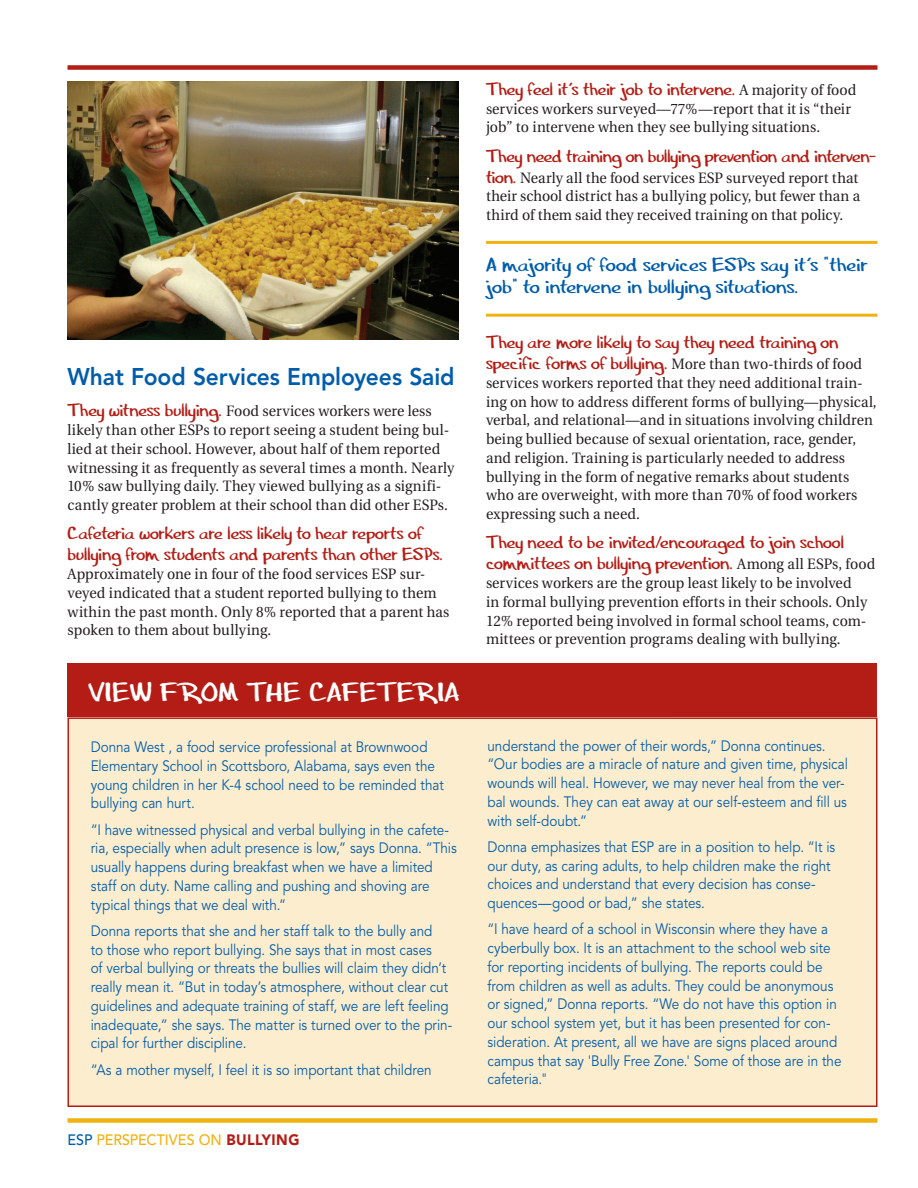
<style>
.page{position:relative;width:918px;height:1188px;background:#fff}
.page>*{position:absolute;margin:0;border:0;box-sizing:border-box;transform-origin:0 0}
.SubHead{font:27px "bosilmarker";letter-spacing:.01em;color:#fff}
.subtitle{font:800 24px "Avenir";letter-spacing:-.005em;color:#015dab;scale:.95 1}
.out_quotes{font:19.5px/22.5px "bosilmarker";letter-spacing:-.005em;color:#015dab}
.What_Said{font:18px/21px "bosilmarker";letter-spacing:-.02em;color:#b41d15;scale:.95 1}
.box_text{font:15px/18.8px "Avenir";letter-spacing:-.005em;color:#015dab;scale:.9 1}
.What_Said-2{font:15px/18.8px "Utopia";letter-spacing:.005em;color:#231f20;scale:.95 1}
.t1{font:500 15px "Avenir";letter-spacing:-.005em;color:#efb211;scale:.95 1}
.s1{font-family:"bosilmarker";font-size:18px;color:#b41d15}
.s2{color:#015dab}
.s3{font-weight:900;color:#b41d15}
.s4{font-family:"Utopia";font-size:15px;color:#231f20}
</style>
<div class="page">
<div style="left:68px;top:65px;width:810px;height:5px;background:#b41d15"></div>
<div style="left:68px;top:1118px;width:810px;height:5px;background:#efb211"></div>
<img style="left:68px;top:81px;width:391px;height:258px">
<hr style="left:486px;top:241px;width:392px;height:3px;background:#efb211">
<hr style="left:486px;top:314px;width:392px;height:3px;background:#efb211">
<div style="left:68px;top:718px;width:809px;height:388px;background:#fcedce"></div>
<div style="left:67px;top:717px;width:810px;height:390px;border:2px solid #b41d15"></div>
<div style="left:68px;top:663px;width:810px;height:54px;background:#b41d15"></div>
<p class="subtitle" style="left:68px;top:362px;width:409px">What Food Services Employees Said</p>
<p class="What_Said-2" style="left:68px;top:402px;width:409px"><span class="s1">They witness bullying.</span> Food services workers were less likely than other ESPs to report seeing a student being bul&shy;lied at their school. However, about half of them reported witnessing it as frequently as several times a month. Nearly 10% saw bullying daily. They viewed bullying as a signifi&shy;cantly greater problem at their school than did other ESPs.</p>
<p class="What_Said" style="left:68px;top:525px;width:396px">Cafeteria workers are less likely to hear reports of bullying from students and parents than other ESPs.</p>
<p class="What_Said-2" style="left:68px;top:565px;width:404px">Approximately one in four of the food services ESP sur&shy;veyed indicated that a student reported bullying to them within the past month. Only 8% reported that a parent has spoken to them about bullying.</p>
<p class="SubHead" style="left:88px;top:680px;width:373px">VIEW FROM THE CAFETERIA</p>
<p class="box_text" style="left:91px;top:738px;width:394px">Donna West , a food service professional at Brownwood Elementary School in Scottsboro, Alabama, says even the young children in her K-4 school need to be reminded that bullying can hurt.</p>
<p class="box_text" style="left:91px;top:821px;width:408px">“I have witnessed physical and verbal bullying in the cafete&shy;ria, especially when adult presence is low,” says Donna. “This usually happens during breakfast when we have a limited staff on duty. Name calling and pushing and shoving are typical things that we deal with.”</p>
<p class="box_text" style="left:91px;top:922px;width:403px">Donna reports that she and her staff talk to the bully and<br>to those who report bullying. She says that in most cases<br>of verbal bullying or threats the bullies will claim they didn’t really mean it. “But in today’s atmosphere, without clear cut guidelines and adequate training of staff, we are left feeling inadequate,” she says. The matter is turned over to the prin&shy;cipal for further discipline.</p>
<p class="box_text" style="left:91px;top:1061px;width:380px">“As a mother myself, I feel it is so important that children</p>
<p class="t1" style="left:68px;top:1132px;width:246px"><span class="s2">ESP</span> PERSPECTIVES ON <span class="s3">BULLYING</span></p>
<p class="What_Said" style="left:486px;top:81px;width:391px">They feel it's their job to intervene. <span class="s4">A majority of food</span></p>
<p class="What_Said-2" style="left:486px;top:100px;width:386px">services workers surveyed—77%—report that it is “their job” to intervene when they see bullying situations.</p>
<p class="What_Said" style="left:486px;top:147px;width:412px">They need training on bullying prevention and interven-</p>
<p class="What_Said-2" style="left:486px;top:168px;width:395px"><span class="s1">tion.</span> Nearly all the food services ESP surveyed report that their school district has a bullying policy, but fewer than a third of them said they received training on that policy.</p>
<p class="out_quotes" style="left:486px;top:256px;width:383px">A majority of food services ESPs say it's "their job" to intervene in bullying situations.</p>
<p class="What_Said" style="left:486px;top:334px;width:397px">They are more likely to say they need training on specific forms of bullying. <span class="s4">More than two-thirds of food</span></p>
<p class="What_Said-2" style="left:486px;top:374px;width:413px">services workers reported that they need additional train&shy;ing on how to address different forms of bullying—physical, verbal, and relational—and in situations involving children being bullied because of sexual orientation, race, gender, and religion. Training is particularly needed to address bullying in the form of negative remarks about students who are overweight, with more than 70% of food workers expressing such a need.</p>
<p class="What_Said" style="left:486px;top:534px;width:411px">They need to be invited/encouraged to join school committees on bullying prevention. <span class="s4">Among all ESPs, food</span></p>
<p class="What_Said-2" style="left:486px;top:574px;width:403px">services workers are the group least likely to be involved in formal bullying prevention efforts in their schools. Only 12% reported being involved in formal school teams, com&shy;mittees or prevention programs dealing with bullying.</p>
<p class="box_text" style="left:487px;top:736px;width:402px">understand the power of their words,” Donna continues. “Our bodies are a miracle of nature and given time, physical wounds will heal. However, we may never heal from the ver&shy;bal wounds. They can eat away at our self-esteem and fill us with self-doubt.”</p>
<p class="box_text" style="left:487px;top:838px;width:388px">Donna emphasizes that ESP are in a position to help. “It is our duty, as caring adults, to help children make the right choices and understand that every decision has conse&shy;quences—good or bad,” she states.</p>
<p class="box_text" style="left:487px;top:920px;width:395px">“I have heard of a school in Wisconsin where they have a cyberbully box. It is an attachment to the school web site for reporting incidents of bullying. The reports could be from children as well as adults. They could be anonymous or signed,” Donna reports. “We do not have this option in our school system yet, but it has been presented for con&shy;sideration. At present, all we have are signs placed around campus that say 'Bully Free Zone.' Some of those are in the cafeteria."</p>
</div>
